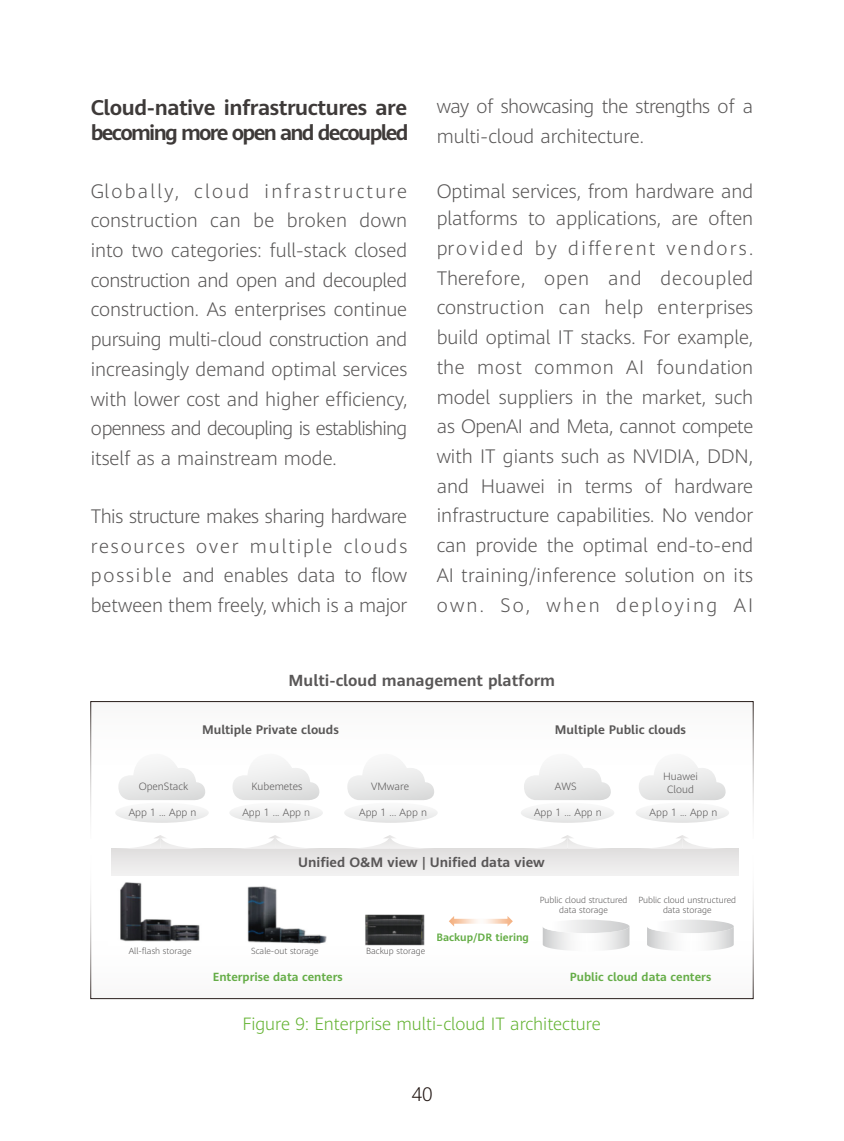
<style>
.page{position:relative;width:844px;height:1141px;background:#fff}
.page>*{position:absolute;margin:0;border:0;box-sizing:border-box;transform-origin:0 0}
.t1{font:700 21px/25.2px "Huawei Sans";letter-spacing:-.02em;color:#3e3a39}
.t2{font:300 19.25px/29.8px "Huawei Sans";color:#595757;text-align:justify}
.t3{font:300 19.25px/29.8px "Huawei Sans";letter-spacing:-.02em;color:#595757}
.t4{font:300 19.25px "Huawei Sans";color:#231815}
.t5{font:300 17.5px "Huawei Sans";color:#62b230}
.t6{font:700 15.75px "Huawei Sans";color:#595757}
.t7{font:700 13.47px "Huawei Sans";color:#595757}
.t8{font:700 12.25px "Huawei Sans";color:#595757}
.t9{font:700 11.55px "Huawei Sans";color:#65ad47}
.t10{font:700 10.5px "Huawei Sans";color:#65ad47}
.t11{font:300 10.33px/12.4px "Huawei Sans";color:#595757;text-align:center}
.t12{font:300 8.75px/10.5px "Huawei Sans";color:#595757;text-align:center}
</style>
<div class="page">
<div style="left:90px;top:839px;width:663px;height:160px;border:1px solid #fff"></div>
<svg style="left:449px;top:916px;width:63px;height:11px"></svg>
<svg style="left:542px;top:944px;width:76px;height:6px"></svg>
<svg style="left:542px;top:920px;width:87px;height:13px"></svg>
<svg style="left:647px;top:944px;width:76px;height:6px"></svg>
<svg style="left:647px;top:920px;width:86px;height:13px"></svg>
<svg style="left:115px;top:762px;width:94px;height:61px"></svg>
<svg style="left:230px;top:762px;width:93px;height:61px"></svg>
<svg style="left:344px;top:762px;width:93px;height:61px"></svg>
<svg style="left:521px;top:762px;width:93px;height:61px"></svg>
<svg style="left:636px;top:762px;width:93px;height:61px"></svg>
<div style="left:112px;top:849px;width:626px;height:26px;background:#e9e8e8"></div>
<svg style="left:112px;top:835px;width:97px;height:14px"></svg>
<svg style="left:227px;top:835px;width:97px;height:14px"></svg>
<svg style="left:341px;top:835px;width:97px;height:14px"></svg>
<svg style="left:519px;top:835px;width:97px;height:14px"></svg>
<svg style="left:634px;top:835px;width:97px;height:14px"></svg>
<img style="left:120px;top:882px;width:305px;height:63px">
<p class="t1" style="left:91px;top:94px;width:319px">Cloud-native infrastructures are becoming more open and decoupled</p>
<p class="t2" style="left:91px;top:175px;width:318px">Globally, cloud infrastructure construction can be broken down into two categories: full-stack closed construction and open and decoupled construction. As enterprises continue pursuing multi-cloud construction and increasingly demand optimal services with lower cost and higher efficiency, openness and decoupling is establishing itself as a mainstream mode.</p>
<p class="t2" style="left:91px;top:500px;width:318px">This structure makes sharing hardware resources over multiple clouds possible and enables data to flow between them freely, which is a major</p>
<p class="t3" style="left:436px;top:91px;width:318px">way of showcasing the strengths of a multi-cloud architecture.</p>
<p class="t2" style="left:436px;top:177px;width:318px;line-height:27.1px">Optimal services, from hardware and platforms to applications, are often</p>
<p class="t2" style="left:436px;top:232px;width:318px">provided by different vendors.<br>Therefore, open and decoupled construction can help enterprises build optimal IT stacks. For example, the most common AI foundation model suppliers in the market, such as OpenAI and Meta, cannot compete with IT giants such as NVIDIA, DDN, and Huawei in terms of hardware infrastructure capabilities. No vendor can provide the optimal end-to-end AI training/inference solution on its own. So, when deploying AI</p>
<p class="t6" style="left:288px;top:669px;width:268px">Multi-cloud management platform</p>
<p class="t8" style="left:202px;top:721px;width:138px">Multiple Private clouds</p>
<p class="t8" style="left:554px;top:721px;width:132px">Multiple Public clouds</p>
<p class="t11" style="left:139px;top:780px;width:51px">OpenStack</p>
<p class="t11" style="left:251px;top:780px;width:52px">Kubemetes</p>
<p class="t11" style="left:371px;top:780px;width:39px">VMware</p>
<p class="t11" style="left:554px;top:780px;width:23px">AWS</p>
<p class="t11" style="left:663px;top:770px;width:36px">Huawei<br>Cloud</p>
<p class="t11" style="left:129px;top:806px;width:69px">App 1 ... App n</p>
<p class="t11" style="left:242px;top:806px;width:69px">App 1 ... App n</p>
<p class="t11" style="left:359px;top:806px;width:69px">App 1 ... App n</p>
<p class="t11" style="left:534px;top:806px;width:69px">App 1 ... App n</p>
<p class="t11" style="left:649px;top:806px;width:69px">App 1 ... App n</p>
<p class="t7" style="left:298px;top:853px;width:248px">Unified O&amp;M view | Unified data view</p>
<p class="t12" style="left:129px;top:946px;width:64px">All-flash storage</p>
<p class="t12" style="left:251px;top:946px;width:69px">Scale-out storage</p>
<p class="t12" style="left:366px;top:945px;width:61px">Backup storage</p>
<p class="t10" style="left:436px;top:930px;width:94px">Backup/DR tiering</p>
<p class="t12" style="left:539px;top:894px;width:89px">Public cloud structured data storage</p>
<p class="t12" style="left:638px;top:894px;width:99px">Public cloud unstructured data storage</p>
<p class="t9" style="left:213px;top:969px;width:131px">Enterprise data centers</p>
<p class="t9" style="left:569px;top:969px;width:143px">Public cloud data centers</p>
<p class="t5" style="left:242px;top:1011px;width:360px">Figure 9: Enterprise multi-cloud IT architecture</p>
<p class="t4" style="left:411px;top:1081px;width:23px">40</p>
</div>
